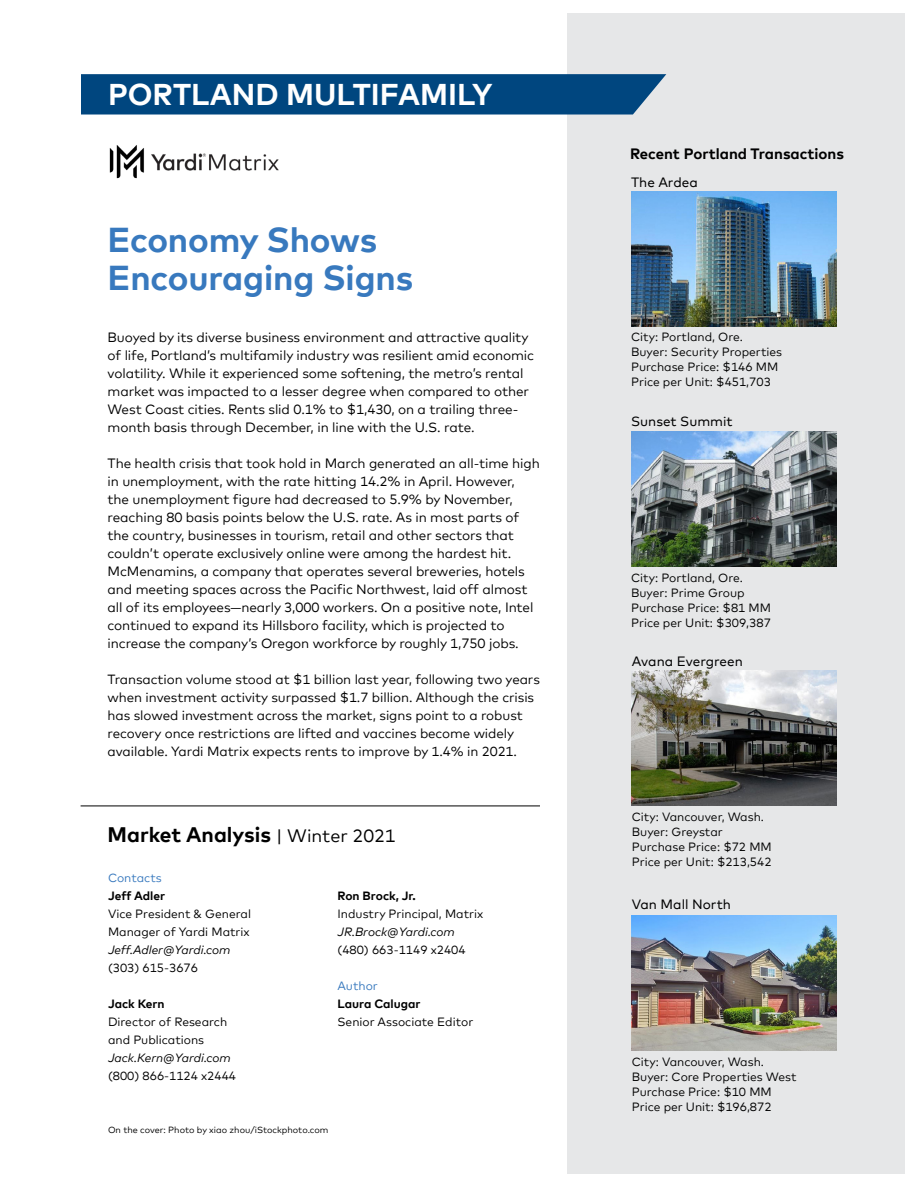
<style>
.page{position:relative;width:918px;height:1188px;background:#fff}
.page>*{position:absolute;margin:0;border:0;box-sizing:border-box;transform-origin:0 0}
.t1{font:700 34.5px/39px "Mark Offc Pro";letter-spacing:-.005em;color:#3879be}
.t2{font:700 30px "Mark Offc Pro";color:#fff}
.t3{font:700 21px "Mark Offc Pro";color:#000}
.t4{font:700 15px "Mark Offc Pro";color:#000}
.t5{font:13.5px/18px "Mark Offc Pro";letter-spacing:-.005em;color:#000}
.t6{font:13.5px "Mark Offc Pro";color:#000}
.t7{font:13.35px/18px "Mark Offc Pro";letter-spacing:-.005em;color:#000}
.t8{font:12px/15px "Mark Offc Pro";color:#000}
.t9{font:italic 12px "Mark Offc Pro";color:#000}
.t10{font:700 12px "Mark Offc Pro";color:#000}
.t11{font:12px "Mark Offc Pro";color:#3879be}
.t12{font:9px "Mark Offc Pro";color:#000}
.s1{font-weight:400;font-size:18px}
</style>
<div class="page">
<img style="left:110px;top:145px;width:169px;height:33px">
<div style="left:567px;top:14px;width:337px;height:1160px;background:#e6e7e8"></div>
<img style="left:632px;top:670px;width:205px;height:135px">
<img style="left:632px;top:915px;width:205px;height:135px">
<img style="left:631px;top:191px;width:205px;height:135px">
<img style="left:631px;top:432px;width:205px;height:135px">
<hr style="left:81px;top:806px;width:459px;height:1px;background:#000">
<svg style="left:81px;top:74px;width:585px;height:41px;background:#094c83"></svg>
<h2 class="t2" style="left:108px;top:71px;width:386px">PORTLAND MULTIFAMILY</h2>
<h1 class="t1" style="left:108px;top:217px;width:307px">Economy Shows<br>Encouraging Signs</h1>
<p class="t5" style="left:108px;top:327px;width:428px">Buoyed by its diverse business environment and attractive quality of life, Portland’s multifamily industry was resilient amid economic volatility. While it experienced some softening, the metro’s rental market was impacted to a lesser degree when compared to other West Coast cities. Rents slid 0.1% to $1,430, on a trailing three&shy;month basis through December, in line with the U.S. rate.</p>
<p class="t5" style="left:108px;top:453px;width:434px">The health crisis that took hold in March generated an all-time high in unemployment, with the rate hitting 14.2% in April. However, the unemployment figure had decreased to 5.9% by November, reaching 80 basis points below the U.S. rate. As in most parts of the country, businesses in tourism, retail and other sectors that couldn’t operate exclusively online were among the hardest hit.<br>McMenamins, a company that operates several breweries, hotels and meeting spaces across the Pacific Northwest, laid off almost all of its employees—nearly 3,000 workers. On a positive note, Intel continued to expand its Hillsboro facility, which is projected to increase the company’s Oregon workforce by roughly 1,750 jobs.</p>
<p class="t7" style="left:108px;top:669px;width:434px">Transaction volume stood at $1 billion last year, following two years when investment activity surpassed $1.7 billion. Although the crisis has slowed investment across the market, signs point to a robust recovery once restrictions are lifted and vaccines become widely available. Yardi Matrix expects rents to improve by 1.4% in 2021.</p>
<h3 class="t3" style="left:108px;top:818px;width:290px">Market Analysis <span class="s1">| Winter 2021</span></h3>
<p class="t11" style="left:108px;top:869px;width:55px">Contacts</p>
<p class="t10" style="left:108px;top:887px;width:59px">Jeff Adler</p>
<p class="t8" style="left:108px;top:904px;width:145px;line-height:18px">Vice President &amp; General<br>Manager of Yardi Matrix</p>
<p class="t9" style="left:108px;top:941px;width:124px">Jeff.Adler@Yardi.com</p>
<p class="t8" style="left:108px;top:959px;width:92px">(303) 615-3676</p>
<p class="t10" style="left:108px;top:995px;width:58px">Jack Kern</p>
<p class="t8" style="left:108px;top:1012px;width:121px;line-height:18px">Director of Research and Publications</p>
<p class="t9" style="left:108px;top:1049px;width:124px">Jack.Kern@Yardi.com</p>
<p class="t8" style="left:108px;top:1067px;width:130px">(800) 866-1124 x2444</p>
<p class="t10" style="left:338px;top:887px;width:80px">Ron Brock, Jr.</p>
<p class="t8" style="left:338px;top:905px;width:147px">Industry Principal, Matrix</p>
<p class="t9" style="left:338px;top:923px;width:119px">JR.Brock@Yardi.com</p>
<p class="t8" style="left:338px;top:941px;width:130px">(480) 663-1149 x2404</p>
<p class="t11" style="left:338px;top:977px;width:42px">Author</p>
<p class="t10" style="left:338px;top:995px;width:85px">Laura Calugar</p>
<p class="t8" style="left:338px;top:1013px;width:137px">Senior Associate Editor</p>
<p class="t12" style="left:108px;top:1123px;width:222px">On the cover: Photo by xiao zhou/iStockphoto.com</p>
<p class="t4" style="left:630px;top:142px;width:216px">Recent Portland Transactions</p>
<p class="t6" style="left:631px;top:172px;width:68px">The Ardea</p>
<p class="t8" style="left:631px;top:328px;width:153px">City: Portland, Ore.<br>Buyer: Security Properties<br>Purchase Price: $146 MM<br>Price per Unit: $451,703</p>
<p class="t6" style="left:631px;top:411px;width:103px">Sunset Summit</p>
<p class="t8" style="left:631px;top:570px;width:142px">City: Portland, Ore.<br>Buyer: Prime Group<br>Purchase Price: $81 MM<br>Price per Unit: $309,387</p>
<p class="t6" style="left:632px;top:651px;width:113px">Avana Evergreen</p>
<p class="t8" style="left:632px;top:808px;width:142px">City: Vancouver, Wash.<br>Buyer: Greystar<br>Purchase Price: $72 MM<br>Price per Unit: $213,542</p>
<p class="t6" style="left:632px;top:894px;width:101px">Van Mall North</p>
<p class="t8" style="left:632px;top:1053px;width:166px">City: Vancouver, Wash.<br>Buyer: Core Properties West<br>Purchase Price: $10 MM<br>Price per Unit: $196,872</p>
</div>
